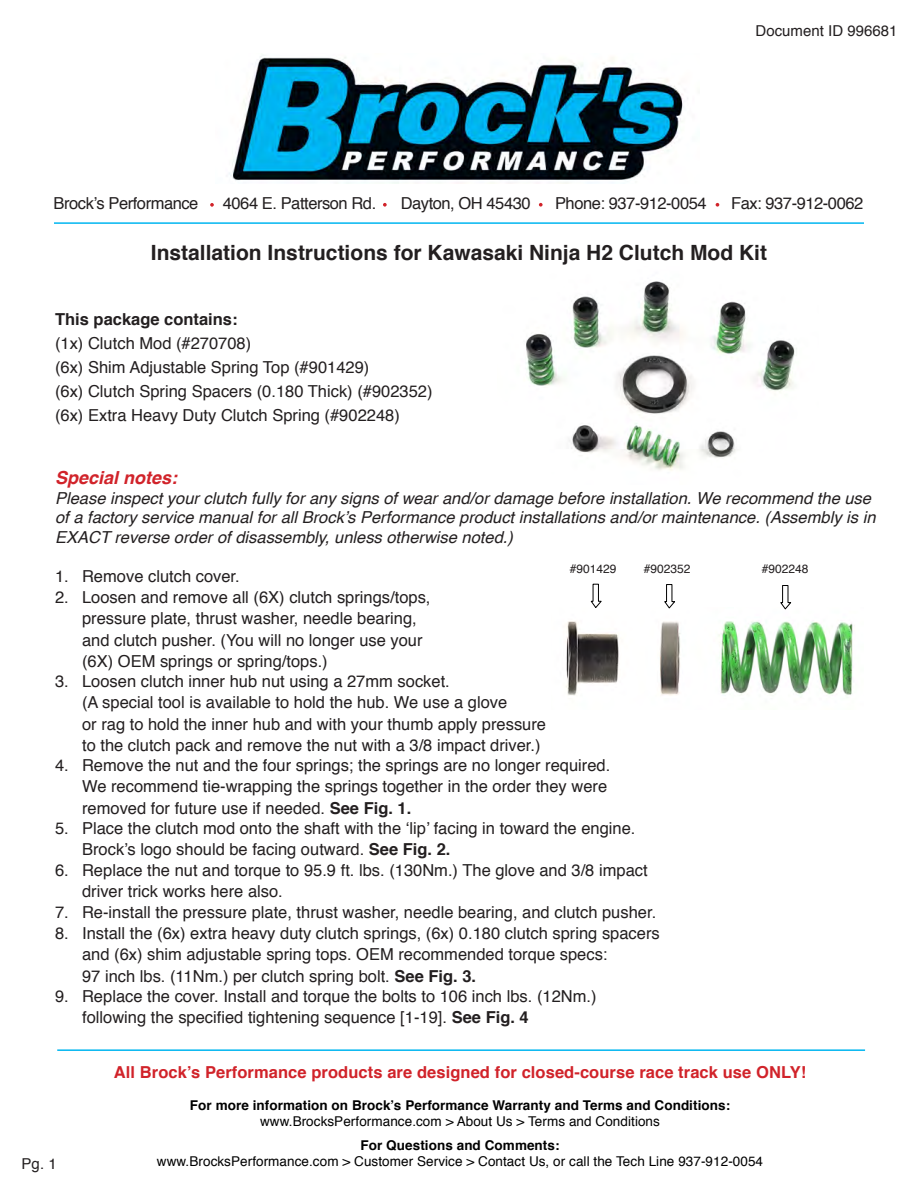
<style>
.page{position:relative;width:918px;height:1188px;background:#fff}
.page>*{position:absolute;margin:0;border:0;box-sizing:border-box;transform-origin:0 0}
.t1{font:700 21px "Helvetica";color:#231f20}
.t2{font:italic 700 18px "Helvetica";color:#d1232a}
.t3{font:16.5px/21px "Helvetica";color:#231f20}
.t4{font:italic 16.5px/19.8px "Helvetica";color:#231f20}
.t5{font:16.5px "Helvetica";letter-spacing:-.025em;color:#231f20}
.t6{font:700 16.5px "Helvetica";letter-spacing:.005em;color:#d1232a}
.t7{font:700 16.5px "Helvetica";color:#231f20}
.t8{font:15px "Helvetica";color:#231f20}
.t9{font:13.5px "Helvetica";letter-spacing:.005em;color:#000}
.t10{font:700 13.5px "Helvetica";letter-spacing:.005em;color:#000}
.t11{font:12px "Helvetica";color:#231f20}
.s1{font-weight:700}
</style>
<div class="page">
<img style="left:229px;top:55px;width:454px;height:128px">
<hr style="left:54px;top:222px;width:810px;height:2px;background:#00b6f0">
<hr style="left:57px;top:1049px;width:808px;height:2px;background:#00b6f0">
<img style="left:526px;top:281px;width:271px;height:190px">
<img style="left:566px;top:621px;width:288px;height:75px">
<svg style="left:780px;top:585px;width:12px;height:25px"></svg>
<svg style="left:664px;top:584px;width:11px;height:25px"></svg>
<svg style="left:590px;top:583px;width:12px;height:25px"></svg>
<svg style="left:210px;top:203px;width:4px;height:4px"></svg>
<svg style="left:383px;top:203px;width:4px;height:4px"></svg>
<svg style="left:539px;top:203px;width:4px;height:4px"></svg>
<svg style="left:716px;top:203px;width:3px;height:4px"></svg>
<p class="t8" style="left:756px;top:19px;width:143px">Document ID 996681</p>
<p class="t5" style="left:54px;top:191px;width:146px">Brock’s Performance</p>
<p class="t5" style="left:223px;top:191px;width:155px">4064 E. Patterson Rd.</p>
<p class="t5" style="left:401px;top:191px;width:131px">Dayton, OH 45430</p>
<p class="t5" style="left:555px;top:191px;width:153px">Phone: 937-912-0054</p>
<p class="t5" style="left:731px;top:191px;width:134px">Fax: 937-912-0062</p>
<p class="t1" style="left:151px;top:236px;width:618px">Installation Instructions for Kawasaki Ninja H2 Clutch Mod Kit</p>
<p class="t7" style="left:55px;top:306px;width:184px">This package contains:</p>
<p class="t3" style="left:55px;top:333px;width:198px">(1x) Clutch Mod (#270708)</p>
<p class="t3" style="left:55px;top:357px;width:316px">(6x) Shim Adjustable Spring Top (#901429)</p>
<p class="t3" style="left:55px;top:381px;width:379px">(6x) Clutch Spring Spacers (0.180 Thick) (#902352)</p>
<p class="t3" style="left:55px;top:405px;width:346px">(6x) Extra Heavy Duty Clutch Spring (#902248)</p>
<p class="t2" style="left:55px;top:463px;width:124px">Special notes:</p>
<p class="t4" style="left:55px;top:488px;width:822px">Please inspect your clutch fully for any signs of wear and/or damage before installation. We recommend the use of a factory service manual for all Brock’s Performance product installations and/or maintenance. (Assembly is in<br>EXACT reverse order of disassembly, unless otherwise noted.)</p>
<p class="t3" style="left:55px;top:567px;width:186px">1. Remove clutch cover.</p>
<p class="t3" style="left:82px;top:588px;width:350px;text-indent:-27px">2. Loosen and remove all (6X) clutch springs/tops, pressure plate, thrust washer, needle bearing, and clutch pusher. (You will no longer use your (6X) OEM springs or spring/tops.)</p>
<p class="t3" style="left:82px;top:672px;width:466px;text-indent:-27px">3. Loosen clutch inner hub nut using a 27mm socket.<br>(A special tool is available to hold the hub. We use a glove<br>or rag to hold the inner hub and with your thumb apply pressure to the clutch pack and remove the nut with a 3/8 impact driver.)</p>
<p class="t3" style="left:82px;top:756px;width:530px;text-indent:-27px">4. Remove the nut and the four springs; the springs are no longer required.<br>We recommend tie-wrapping the springs together in the order they were removed for future use if needed. <span class="s1">See Fig. 1.</span></p>
<p class="t3" style="left:82px;top:819px;width:555px;text-indent:-27px">5. Place the clutch mod onto the shaft with the ‘lip’ facing in toward the engine.<br>Brock’s logo should be facing outward. <span class="s1">See Fig. 2.</span></p>
<p class="t3" style="left:82px;top:861px;width:567px;text-indent:-27px">6. Replace the nut and torque to 95.9 ft. lbs. (130Nm.) The glove and 3/8 impact driver trick works here also.</p>
<p class="t3" style="left:55px;top:903px;width:603px">7. Re-install the pressure plate, thrust washer, needle bearing, and clutch pusher.</p>
<p class="t3" style="left:82px;top:924px;width:579px;text-indent:-27px">8. Install the (6x) extra heavy duty clutch springs, (6x) 0.180 clutch spring spacers and (6x) shim adjustable spring tops. OEM recommended torque specs:<br>97 inch lbs. (11Nm.) per clutch spring bolt. <span class="s1">See Fig. 3.</span></p>
<p class="t3" style="left:82px;top:987px;width:516px;text-indent:-27px">9. Replace the cover. Install and torque the bolts to 106 inch lbs. (12Nm.) following the specified tightening sequence [1-19]. <span class="s1">See Fig. 4</span></p>
<p class="t11" style="left:570px;top:560px;width:48px">#901429</p>
<p class="t11" style="left:644px;top:560px;width:48px">#902352</p>
<p class="t11" style="left:762px;top:560px;width:48px">#902248</p>
<p class="t8" style="left:22px;top:1152px;width:37px">Pg. 1</p>
<p class="t6" style="left:114px;top:1059px;width:694px">All Brock’s Performance products are designed for closed-course race track use ONLY!</p>
<p class="t10" style="left:190px;top:1094px;width:542px">For more information on Brock’s Performance Warranty and Terms and Conditions:</p>
<p class="t9" style="left:260px;top:1111px;width:401px">www.BrocksPerformance.com &gt; About Us &gt; Terms and Conditions</p>
<p class="t10" style="left:361px;top:1134px;width:201px">For Questions and Comments:</p>
<p class="t9" style="left:157px;top:1151px;width:608px">www.BrocksPerformance.com &gt; Customer Service &gt; Contact Us, or call the Tech Line 937-912-0054</p>
</div>
